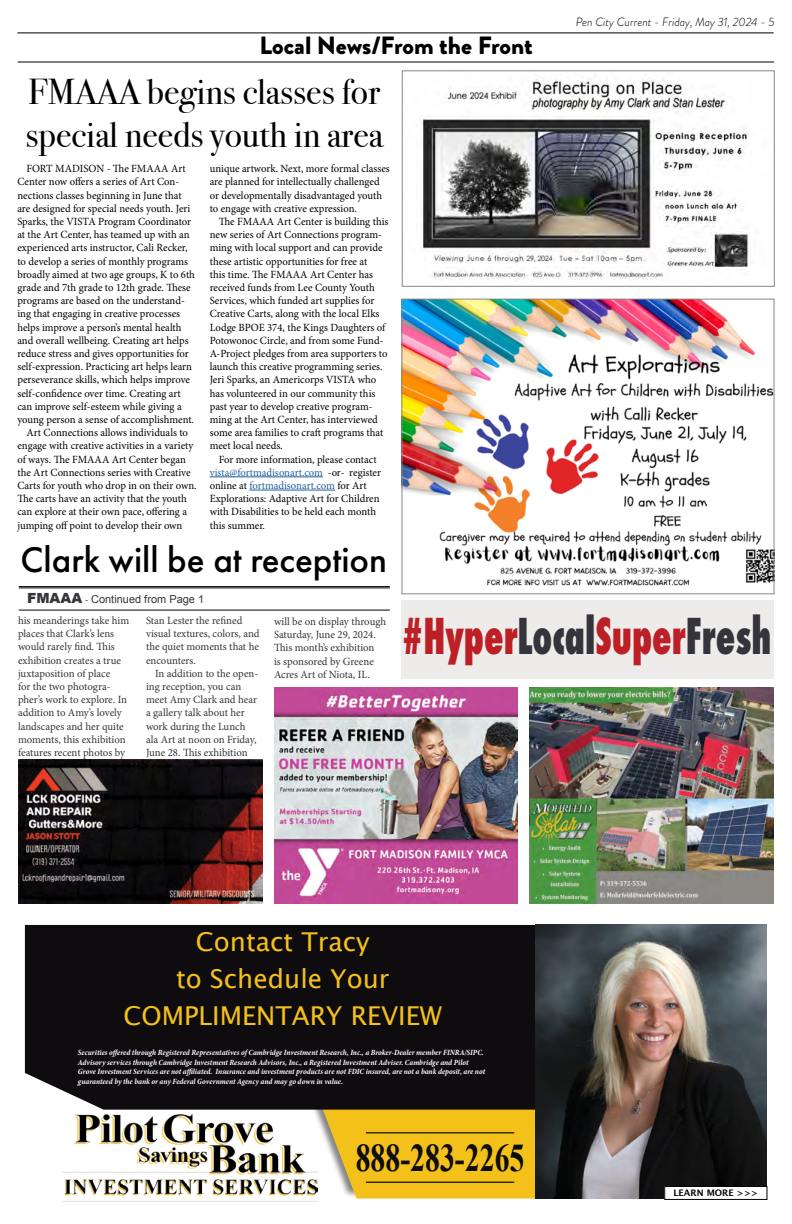
<style>
.page{position:relative;width:792px;height:1224px;background:#fff}
.page>*{position:absolute;margin:0;border:0;box-sizing:border-box;transform-origin:0 0}
.t1{font:800 condensed 48px "Futura";color:#bc2026;scale:.75 1}
.t2{font:700 39.2px "Times New Roman";color:#0d0d0b;scale:.76 1}
.t3{font:500 37px "Futura PT";color:#000}
.t4{font:36px/43.2px "Bodoni Svty Two ITCTT";color:#000}
.t5{font:26px/37px "Lucida Grande";color:#f4c01a;text-align:center}
.t6{font:900 25px "Brandon Grotesque";color:#000}
.t7{font:italic 300 12px "Brandon Grotesque";color:#000}
.t8{font:11px/13.2px "Minion Pro";color:#000}
.t9{font:11px/13.2px "Minion Pro";letter-spacing:-.005em;color:#35343b}
.t10{font:11px "Arial";color:#35343b}
.t11{font:700 9px "Lucida Grande";color:#000}
.t12{font:italic 700 condensed 8px/9.6px "Minion Pro";letter-spacing:-.005em;color:#fff}
.s1{color:#215e9e}
.s2{font-weight:900;font-size:14px}
.s3{font-family:"Minion Pro"}
.s4{color:#35343b}
</style>
<div class="page">
<hr style="left:17px;top:32px;width:757px;height:1px;background:#000">
<hr style="left:18px;top:62px;width:756px;height:1px;background:#000">
<svg style="left:317px;top:1110px;width:219px;height:89px;background:#efc12f"></svg>
<div style="left:25px;top:925px;width:511px;height:185px;background:#0f0c0f"></div>
<img style="left:536px;top:925px;width:230px;height:274px">
<hr style="left:366px;top:1132px;width:148px;height:1px;background:#0d0d0b">
<hr style="left:366px;top:1182px;width:148px;height:1px;background:#0d0d0b">
<img style="left:63px;top:1110px;width:254px;height:92px">
<div style="left:665px;top:1186px;width:102px;height:13px;background:#fff"></div>
<div style="left:665px;top:1186px;width:102px;height:14px;border:1px solid #000"></div>
<img style="left:274px;top:688px;width:244px;height:215px">
<img style="left:530px;top:687px;width:244px;height:216px">
<img style="left:18px;top:759px;width:244px;height:144px">
<hr style="left:210px;top:477px;width:113px;height:1px;background:#215e9e">
<hr style="left:249px;top:490px;width:86px;height:1px;background:#215e9e">
<hr style="left:19px;top:586px;width:371px;height:1px;background:#000">
<hr style="left:19px;top:588px;width:371px;height:1px;background:#000">
<hr style="left:19px;top:610px;width:371px;height:1px;background:#000">
<img style="left:422px;top:75px;width:332px;height:206px">
<div style="left:402px;top:71px;width:373px;height:216px;border:1px solid #888787"></div>
<img style="left:404px;top:301px;width:368px;height:285px">
<div style="left:402px;top:299px;width:372px;height:295px;border:1px solid #888787"></div>
<div style="left:402px;top:600px;width:372px;height:79px;background:#edeceb"></div>
<h3 class="t6" style="left:260px;top:28px;width:275px">Local News/From the Front</h3>
<h3 class="t4" style="left:25px;top:67px;width:359px">FMAAA begins classes for special needs youth in area</h3>
<p class="t8" style="left:26px;top:162px;width:161px">FORT MADISON - The FMAAA Art</p>
<p class="t8" style="left:17px;top:175px;width:163px">Center now offers a series of Art Con-</p>
<p class="t8" style="left:17px;top:188px;width:166px">nections classes beginning in June that</p>
<p class="t8" style="left:17px;top:202px;width:175px">are designed for special needs youth. Jeri</p>
<p class="t8" style="left:17px;top:215px;width:175px">Sparks, the VISTA Program Coordinator</p>
<p class="t8" style="left:17px;top:228px;width:174px">at the Art Center, has teamed up with an</p>
<p class="t8" style="left:17px;top:241px;width:172px">experienced arts instructor, Cali Recker,</p>
<p class="t8" style="left:17px;top:254px;width:172px">to develop a series of monthly programs</p>
<p class="t8" style="left:17px;top:268px;width:179px">broadly aimed at two age groups, K to 6th</p>
<p class="t8" style="left:17px;top:281px;width:175px">grade and 7th grade to 12th grade. These</p>
<p class="t8" style="left:17px;top:294px;width:169px">programs are based on the understand-</p>
<p class="t8" style="left:17px;top:307px;width:164px">ing that engaging in creative processes</p>
<p class="t8" style="left:17px;top:320px;width:166px">helps improve a person’s mental health</p>
<p class="t8" style="left:17px;top:334px;width:173px">and overall wellbeing. Creating art helps</p>
<p class="t8" style="left:17px;top:347px;width:173px">reduce stress and gives opportunities for</p>
<p class="t8" style="left:17px;top:360px;width:176px">self-expression. Practicing art helps learn</p>
<p class="t8" style="left:17px;top:373px;width:174px">perseverance skills, which helps improve</p>
<p class="t8" style="left:17px;top:386px;width:165px">self-confidence over time. Creating art</p>
<p class="t8" style="left:17px;top:400px;width:166px">can improve self-esteem while giving a</p>
<p class="t8" style="left:17px;top:413px;width:178px">young person a sense of accomplishment.</p>
<p class="t8" style="left:26px;top:426px;width:163px">Art Connections allows individuals to</p>
<p class="t8" style="left:17px;top:439px;width:178px">engage with creative activities in a variety</p>
<p class="t8" style="left:17px;top:452px;width:170px">of ways. The FMAAA Art Center began</p>
<p class="t8" style="left:17px;top:466px;width:175px">the Art Connections series with Creative</p>
<p class="t8" style="left:17px;top:479px;width:181px">Carts for youth who drop in on their own.</p>
<p class="t8" style="left:17px;top:492px;width:171px">The carts have an activity that the youth</p>
<p class="t8" style="left:17px;top:505px;width:171px">can explore at their own pace, offering a</p>
<p class="t8" style="left:17px;top:518px;width:167px">jumping off point to develop their own</p>
<p class="t8" style="left:210px;top:162px;width:182px">unique artwork. Next, more formal classes are planned for intellectually challenged or developmentally disadvantaged youth to engage with creative expression.</p>
<p class="t8" style="left:210px;top:215px;width:180px;text-indent:9px">The FMAAA Art Center is building this new series of Art Connections program&shy;ming with local support and can provide these artistic opportunities for free at<br>this time. The FMAAA Art Center has received funds from Lee County Youth Services, which funded art supplies for Creative Carts, along with the local Elks Lodge BPOE 374, the Kings Daughters of Potowonoc Circle, and from some Fund-A-Project pledges from area supporters to launch this creative programming series.<br>Jeri Sparks, an Americorps VISTA who has volunteered in our community this past year to develop creative program&shy;ming at the Art Center, has interviewed some area families to craft programs that meet local needs.</p>
<p class="t8" style="left:210px;top:452px;width:173px;text-indent:9px">For more information, please contact <span class="s1">vista@fortmadisonart.com</span> -or- register online at <span class="s1">fortmadisonart.com</span> for Art Explorations: Adaptive Art for Children with Disabilities to be held each month this summer.</p>
<h3 class="t3" style="left:21px;top:538px;width:368px">Clark will be at reception</h3>
<p class="t10" style="left:27px;top:592px;width:179px"><span class="s2">FMAAA</span> <span class="s3">-</span> Continued from Page 1</p>
<p class="t7" style="left:576px;top:14px;width:200px">Pen City Current - Friday, May 31, 2024 - 5</p>
<p class="t9" style="left:18px;top:614px;width:113px">his meanderings take him places that Clark’s lens would rarely find. This exhibition creates a true juxtaposition of place<br>for the two photogra&shy;pher’s work to explore. In addition to Amy’s lovely landscapes and her quite moments, this exhibition features recent photos by</p>
<p class="t9" style="left:146px;top:614px;width:115px">Stan Lester the refined visual textures, colors, and the quiet moments that he encounters.</p>
<p class="t9" style="left:146px;top:667px;width:114px;text-indent:9px">In addition to the open&shy;ing reception, you can meet Amy Clark and hear a gallery talk about her work during the Lunch ala Art at noon on Friday,<br>June 28. This exhibition</p>
<p class="t9" style="left:274px;top:615px;width:114px">will be on display through<br>Saturday, June 29, 2024.<br>This month’s exhibition<br>is sponsored by Greene<br>Acres Art of Niota, IL.</p>
<h1 class="t1" style="left:402px;top:603px;width:495px">#Hyper<span class="s4">Local</span>Super<span class="s4">Fresh</span></h1>
<h3 class="t5" style="left:124px;top:923px;width:320px">Contact Tracy<br>to Schedule Your<br>COMPLIMENTARY REVIEW</h3>
<p class="t12" style="left:78px;top:1048px;width:409px">Securities offered through Registered Representatives of Cambridge Investment Research, Inc., a Broker-Dealer member FINRA/SIPC.<br>Advisory services through Cambridge Investment Research Advisors, Inc., a Registered Investment Adviser. Cambridge and Pilot Grove Investment Services are not affiliated. Insurance and investment products are not FDIC insured, are not a bank deposit, are not guaranteed by the bank or any Federal Government Agency and may go down in value.</p>
<h2 class="t2" style="left:356px;top:1131px;width:224px">888-283-2265</h2>
<p class="t11" style="left:673px;top:1186px;width:87px">LEARN MORE &gt;&gt;&gt;</p>
</div>
